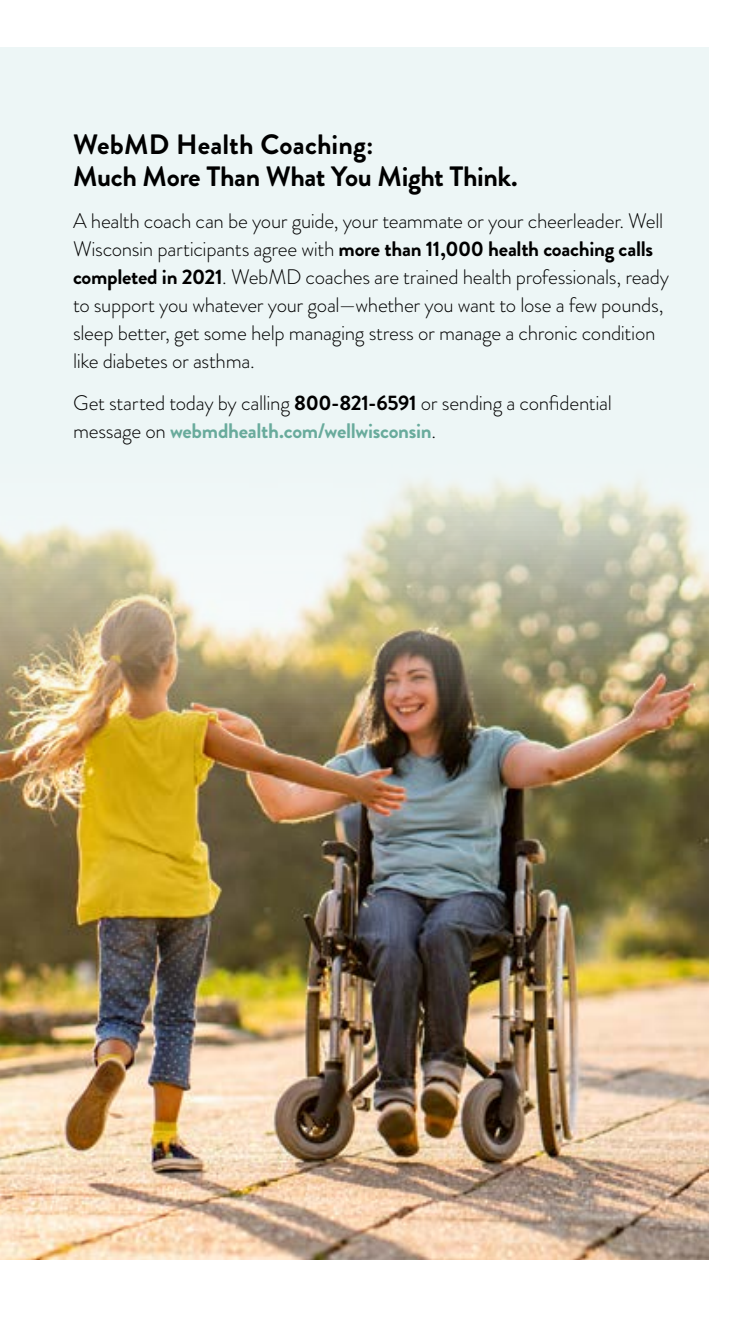
<style>
.page{position:relative;width:756px;height:1323px;background:#fff}
.page>*{position:absolute;margin:0;border:0;box-sizing:border-box;transform-origin:0 0}
.t1{font:700 28px/31.5px "Brandon Grotesque";letter-spacing:-.015em;color:#000}
.t2{font:300 21px/28px "Brandon Grotesque";letter-spacing:-.015em;color:#000}
.t3{font:700 21px "Brandon Grotesque";letter-spacing:-.015em;color:#69ab9c}
.s1{font-weight:700}
.s2{font-weight:300;color:#000}
</style>
<div class="page">
<div style="left:0;top:47px;width:709px;height:1213px;background:#edf6f6"></div>
<img style="left:0;top:479px;width:709px;height:781px">
<p class="t1" style="left:73px;top:129px;width:446px">WebMD Health Coaching:<br>Much More Than What You Might Think.</p>
<p class="t2" style="left:73px;top:207px;width:598px">A health coach can be your guide, your teammate or your cheerleader. Well Wisconsin participants agree with <span class="s1">more than 11,000 health coaching calls completed in 2021</span>. WebMD coaches are trained health professionals, ready to support you whatever your goal—whether you want to lose a few pounds, sleep better, get some help managing stress or manage a chronic condition</p>
<p class="t2" style="left:73px;top:340px;width:540px;line-height:42px">like diabetes or asthma.<br>Get started today by calling <span class="s1">800-821-6591</span> or sending a confdential</p>
<p class="t3" style="left:73px;top:416px;width:365px"><span class="s2">message on</span> webmdhealth.com/wellwisconsin<span class="s2">.</span></p>
</div>
